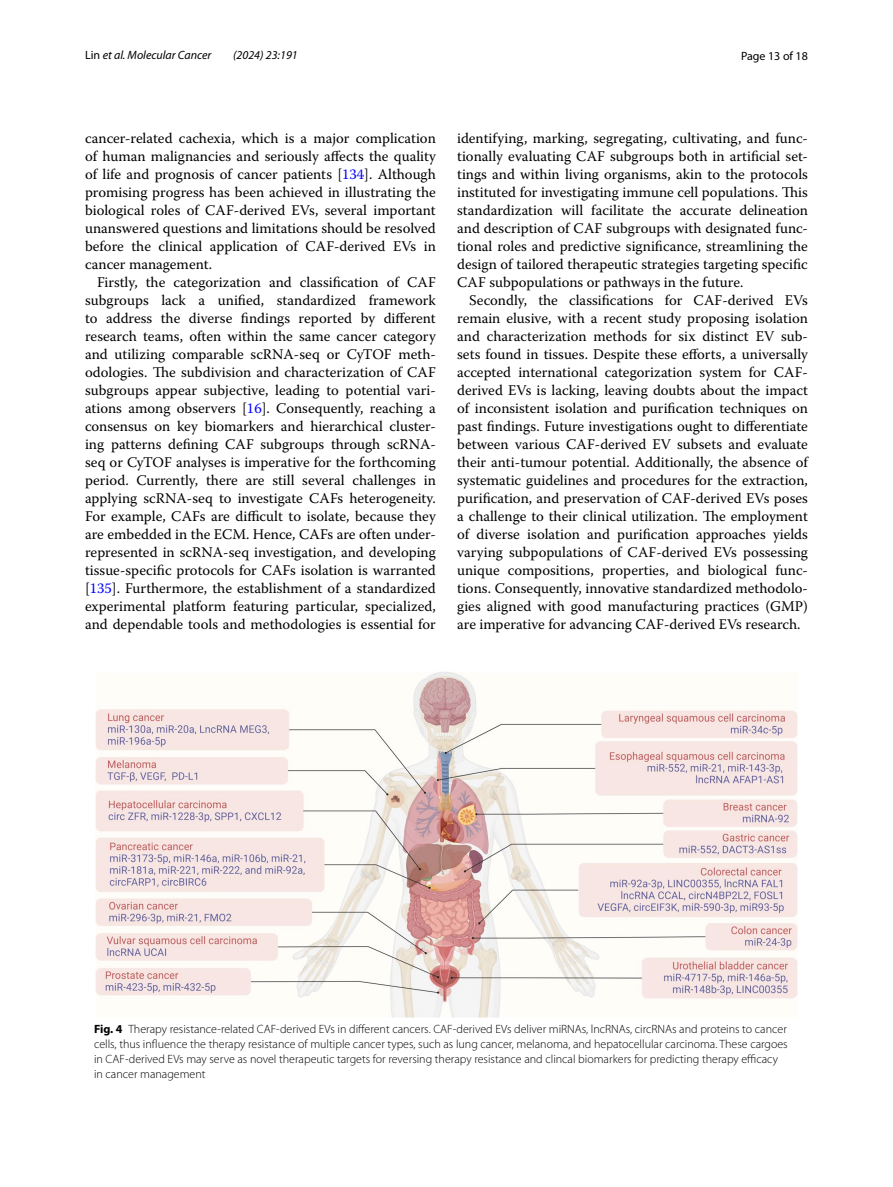
<style>
.page{position:relative;width:893px;height:1187px;background:#fff}
.page>*{position:absolute;margin:0;border:0;box-sizing:border-box;transform-origin:0 0}
.t1{font:14.7px/18px "Warnock Pro";color:#000;text-align:justify}
.t2{font:300 12px/15px "Myriad Pro";color:#000}
.t3{font:italic 12px "Myriad Pro";color:#000}
.t4{font:12px "Myriad Pro";color:#000}
.s1{font-style:normal}
.s2{color:#00f}
.s3{font-weight:700}
</style>
<div class="page">
<img style="left:96px;top:672px;width:701px;height:345px">
<p class="t3" style="left:85px;top:48px;width:128px"><span class="s1">Lin</span> et al. Molecular Cancer</p>
<p class="t3" style="left:233px;top:48px;width:66px">(2024) 23:191</p>
<p class="t4" style="left:741px;top:48px;width:68px">Page 13 of 18</p>
<p class="t1" style="left:85px;top:128px;width:352px">cancer-related cachexia, which is a major complication of human malignancies and seriously affects the quality of life and prognosis of cancer patients [<span class="s2">134</span>]. Although promising progress has been achieved in illustrating the biological roles of CAF-derived EVs, several important unanswered questions and limitations should be resolved before the clinical application of CAF-derived EVs in cancer management.</p>
<p class="t1" style="left:85px;top:272px;width:352px;text-indent:12px">Firstly, the categorization and classification of CAF subgroups lack a unified, standardized framework to address the diverse findings reported by different research teams, often within the same cancer category and utilizing comparable scRNA-seq or CyTOF meth&shy;odologies. The subdivision and characterization of CAF subgroups appear subjective, leading to potential vari&shy;ations among observers [<span class="s2">16</span>]. Consequently, reaching a consensus on key biomarkers and hierarchical cluster&shy;ing patterns defining CAF subgroups through scRNA&shy;seq or CyTOF analyses is imperative for the forthcoming period. Currently, there are still several challenges in applying scRNA-seq to investigate CAFs heterogeneity.<br>For example, CAFs are difficult to isolate, because they are embedded in the ECM. Hence, CAFs are often under&shy;represented in scRNA-seq investigation, and developing tissue-specific protocols for CAFs isolation is warranted [<span class="s2">135</span>]. Furthermore, the establishment of a standardized experimental platform featuring particular, specialized, and dependable tools and methodologies is essential for</p>
<p class="t1" style="left:457px;top:128px;width:352px">identifying, marking, segregating, cultivating, and func&shy;tionally evaluating CAF subgroups both in artificial set&shy;tings and within living organisms, akin to the protocols instituted for investigating immune cell populations. This standardization will facilitate the accurate delineation and description of CAF subgroups with designated func&shy;tional roles and predictive significance, streamlining the design of tailored therapeutic strategies targeting specific CAF subpopulations or pathways in the future.</p>
<p class="t1" style="left:457px;top:290px;width:352px;text-indent:12px">Secondly, the classifications for CAF-derived EVs remain elusive, with a recent study proposing isolation and characterization methods for six distinct EV sub&shy;sets found in tissues. Despite these efforts, a universally accepted international categorization system for CAF&shy;derived EVs is lacking, leaving doubts about the impact of inconsistent isolation and purification techniques on past findings. Future investigations ought to differentiate between various CAF-derived EV subsets and evaluate their anti-tumour potential. Additionally, the absence of systematic guidelines and procedures for the extraction, purification, and preservation of CAF-derived EVs poses a challenge to their clinical utilization. The employment of diverse isolation and purification approaches yields varying subpopulations of CAF-derived EVs possessing unique compositions, properties, and biological func&shy;tions. Consequently, innovative standardized methodolo&shy;gies aligned with good manufacturing practices (GMP) are imperative for advancing CAF-derived EVs research.</p>
<p class="t2" style="left:94px;top:1021px;width:695px"><span class="s3">Fig. 4</span> Therapy resistance-related CAF-derived EVs in different cancers. CAF-derived EVs deliver miRNAs, lncRNAs, circRNAs and proteins to cancer cells, thus influence the therapy resistance of multiple cancer types, such as lung cancer, melanoma, and hepatocellular carcinoma. These cargoes in CAF-derived EVs may serve as novel therapeutic targets for reversing therapy resistance and clincal biomarkers for predicting therapy efficacy in cancer management</p>
</div>
